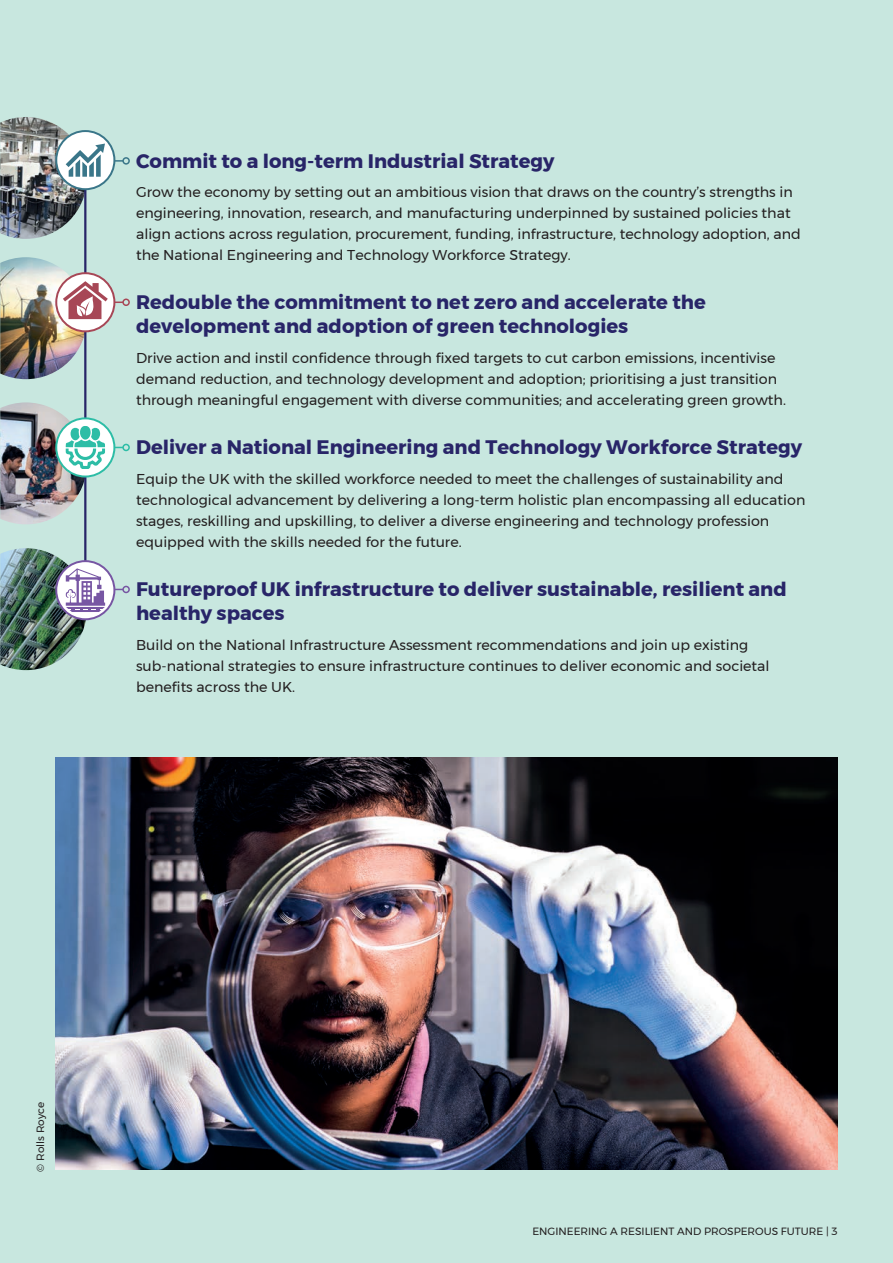
<style>
.page{position:relative;width:893px;height:1263px;background:#c8e7df}
.page>*{position:absolute;margin:0;border:0;box-sizing:border-box;transform-origin:0 0}
.t1{font:700 19.5px/24px "Montserrat";color:#282568}
.t2{font:14.25px/21px "Montserrat";color:#231f20}
.t3{font:10.5px "Montserrat";color:#231f20}
</style>
<div class="page">
<img style="left:0;top:402px;width:87px;height:122px">
<img style="left:0;top:548px;width:87px;height:122px">
<img style="left:0;top:117px;width:87px;height:122px">
<img style="left:0;top:257px;width:87px;height:122px">
<hr style="left:84px;top:179px;width:2px;height:411px;background:#282568">
<img style="left:55px;top:758px;width:783px;height:411px">
<div style="left:122px;top:157px;width:8px;height:8px;border:2px solid #3a7689;border-radius:50%"></div>
<div style="left:122px;top:586px;width:8px;height:7px;border:2px solid #7756a3;border-radius:50%"></div>
<div style="left:122px;top:298px;width:8px;height:8px;border:2px solid #a74756;border-radius:50%"></div>
<div style="left:122px;top:444px;width:8px;height:7px;border:2px solid #2dbda6;border-radius:50%"></div>
<div style="left:56px;top:131px;width:58px;height:58px;background:#fff;border-radius:50%"></div>
<svg style="left:66px;top:144px;width:57px;height:33px"></svg>
<div style="left:55px;top:130px;width:60px;height:60px;border:2px solid #3a7689;border-radius:50%"></div>
<svg style="left:56px;top:418px;width:58px;height:58px"></svg>
<svg style="left:65px;top:426px;width:58px;height:43px"></svg>
<div style="left:55px;top:417px;width:60px;height:60px;border:2px solid #2dbda6;border-radius:50%"></div>
<svg style="left:56px;top:273px;width:58px;height:58px"></svg>
<svg style="left:63px;top:281px;width:60px;height:38px"></svg>
<div style="left:55px;top:272px;width:60px;height:60px;border:2px solid #a74756;border-radius:50%"></div>
<svg style="left:56px;top:561px;width:58px;height:58px"></svg>
<svg style="left:66px;top:568px;width:57px;height:44px"></svg>
<div style="left:55px;top:560px;width:60px;height:60px;border:2px solid #7756a3;border-radius:50%"></div>
<h1 class="t1" style="left:136px;top:149px;width:420px">Commit to a long-term Industrial Strategy</h1>
<p class="t2" style="left:136px;top:181px;width:666px">Grow the economy by setting out an ambitious vision that draws on the country’s strengths in engineering, innovation, research, and manufacturing underpinned by sustained policies that align actions across regulation, procurement, funding, infrastructure, technology adoption, and the National Engineering and Technology Workforce Strategy.</p>
<h1 class="t1" style="left:136px;top:291px;width:571px">Redouble the commitment to net zero and accelerate the development and adoption of green technologies</h1>
<p class="t2" style="left:136px;top:347px;width:651px">Drive action and instil confidence through fixed targets to cut carbon emissions, incentivise demand reduction, and technology development and adoption; prioritising a just transition through meaningful engagement with diverse communities; and accelerating green growth.</p>
<h1 class="t1" style="left:136px;top:435px;width:667px">Deliver a National Engineering and Technology Workforce Strategy</h1>
<p class="t2" style="left:136px;top:468px;width:671px">Equip the UK with the skilled workforce needed to meet the challenges of sustainability and technological advancement by delivering a long-term holistic plan encompassing all education stages, reskilling and upskilling, to deliver a diverse engineering and technology profession equipped with the skills needed for the future.</p>
<h1 class="t1" style="left:136px;top:577px;width:652px">Futureproof UK infrastructure to deliver sustainable, resilient and healthy spaces</h1>
<p class="t2" style="left:136px;top:634px;width:635px">Build on the National Infrastructure Assessment recommendations and join up existing sub-national strategies to ensure infrastructure continues to deliver economic and societal benefits across the UK.</p>
<p class="t3" style="left:32px;top:1171px;width:71px;rotate:-90deg">© Rolls Royce</p>
<p class="t3" style="left:532px;top:1223px;width:307px">ENGINEERING A RESILIENT AND PROSPEROUS FUTURE | 3</p>
</div>
